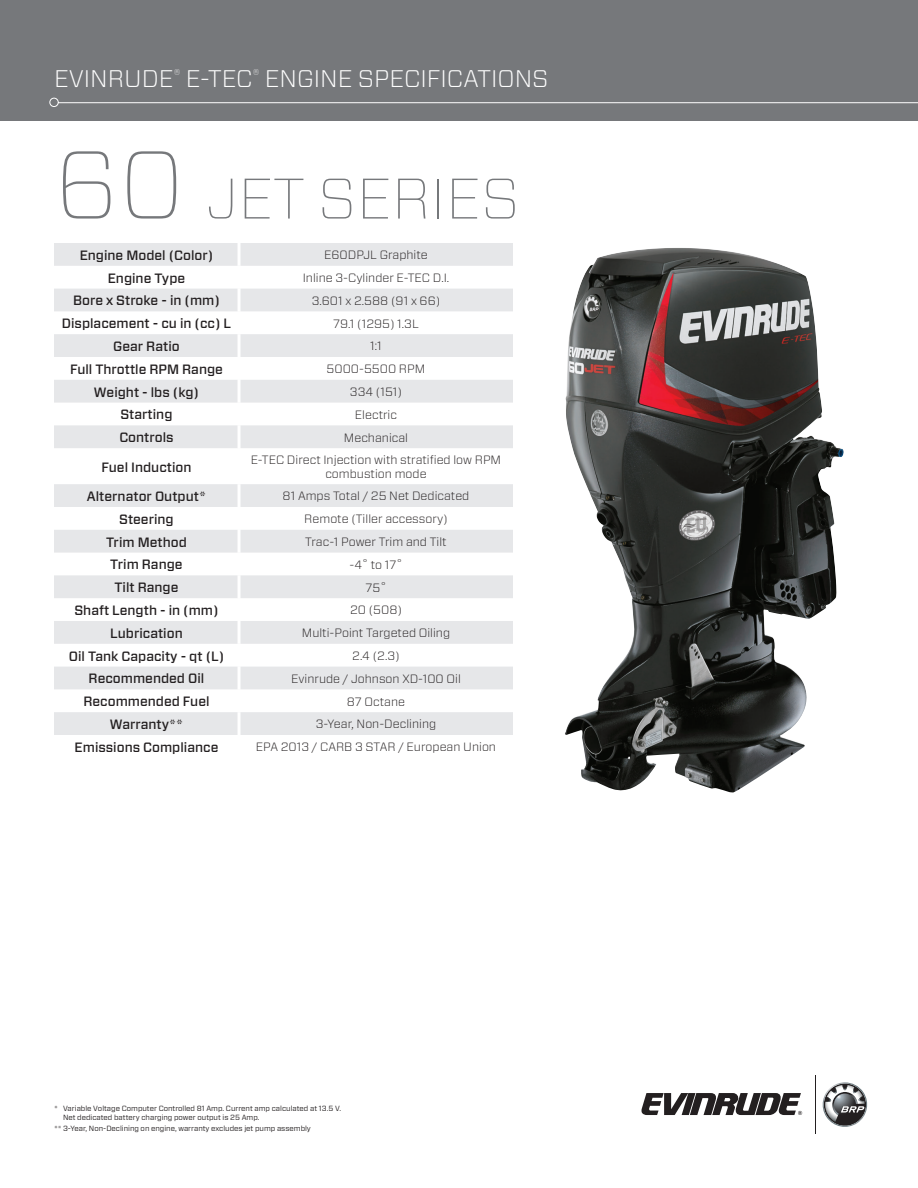
<style>
.page{position:relative;width:918px;height:1188px;background:#fff}
.page>*{position:absolute;margin:0;border:0;box-sizing:border-box;transform-origin:0 0}
.t1{font:100 57px "Forza";color:#76787b}
.t2{font:300 24px "Forza";color:#fff}
.t3{font:500 13.5px "Forza";color:#231f20}
.t4{font:300 12px/14.4px "Forza";color:#231f20;text-align:center}
.t5{font:7.5px/9px "Forza";color:#231f20}
.s1{font-size:96px}
</style>
<div class="page">
<svg style="left:822px;top:1082px;width:46px;height:45px"></svg>
<svg style="left:641px;top:1093px;width:161px;height:22px"></svg>
<hr style="left:815px;top:1075px;width:1px;height:59px;background:#231f20">
<div style="left:0;top:0;width:918px;height:122px;background:#76787b"></div>
<svg style="left:49px;top:97px;width:869px;height:10px"></svg>
<img style="left:565px;top:248px;width:244px;height:545px">
<svg style="left:54px;top:243px;width:459px;height:492px;fill:#ebebed"></svg>
<hr style="left:238px;top:243px;width:3px;height:23px;background:#fff">
<hr style="left:238px;top:266px;width:3px;height:23px;background:#fff">
<hr style="left:238px;top:289px;width:3px;height:22px;background:#fff">
<hr style="left:238px;top:311px;width:3px;height:23px;background:#fff">
<hr style="left:238px;top:334px;width:3px;height:23px;background:#fff">
<hr style="left:238px;top:357px;width:3px;height:23px;background:#fff">
<hr style="left:238px;top:380px;width:3px;height:23px;background:#fff">
<hr style="left:238px;top:403px;width:3px;height:22px;background:#fff">
<hr style="left:238px;top:425px;width:3px;height:23px;background:#fff">
<hr style="left:238px;top:448px;width:3px;height:36px;background:#fff">
<hr style="left:238px;top:484px;width:3px;height:23px;background:#fff">
<hr style="left:238px;top:507px;width:3px;height:23px;background:#fff">
<hr style="left:238px;top:530px;width:3px;height:23px;background:#fff">
<hr style="left:238px;top:553px;width:3px;height:22px;background:#fff">
<hr style="left:238px;top:575px;width:3px;height:23px;background:#fff">
<hr style="left:238px;top:598px;width:3px;height:23px;background:#fff">
<hr style="left:238px;top:621px;width:3px;height:23px;background:#fff">
<hr style="left:238px;top:644px;width:3px;height:23px;background:#fff">
<hr style="left:238px;top:667px;width:3px;height:22px;background:#fff">
<hr style="left:238px;top:689px;width:3px;height:23px;background:#fff">
<hr style="left:238px;top:712px;width:3px;height:23px;background:#fff">
<h2 class="t2" style="left:54px;top:62px;width:496px">EVINRUDE<sup>®</sup> E-TEC<sup>®</sup> ENGINE SPECIFICATIONS</h2>
<h1 class="t1" style="left:54px;top:159px;width:467px"><span class="s1">60</span> JET SERIES</h1>
<p class="t3" style="left:80px;top:246px;width:135px">Engine Model (Color)</p>
<p class="t4" style="left:324px;top:247px;width:105px">E60DPJL Graphite</p>
<p class="t3" style="left:108px;top:269px;width:79px">Engine Type</p>
<p class="t4" style="left:303px;top:270px;width:148px">Inline 3-Cylinder E-TEC D.I.</p>
<p class="t3" style="left:73px;top:292px;width:148px">Bore x Stroke - in (mm)</p>
<p class="t4" style="left:312px;top:293px;width:130px">3.601 x 2.588 (91 x 66)</p>
<p class="t3" style="left:62px;top:315px;width:171px">Displacement - cu in (cc) L</p>
<p class="t4" style="left:333px;top:316px;width:87px">79.1 (1295) 1.3L</p>
<p class="t3" style="left:113px;top:337px;width:68px">Gear Ratio</p>
<p class="t4" style="left:370px;top:339px;width:13px">1:1</p>
<p class="t3" style="left:70px;top:360px;width:154px">Full Throttle RPM Range</p>
<p class="t4" style="left:327px;top:361px;width:100px">5000-5500 RPM</p>
<p class="t3" style="left:94px;top:383px;width:107px">Weight - lbs (kg)</p>
<p class="t4" style="left:350px;top:384px;width:54px">334 (151)</p>
<p class="t3" style="left:120px;top:406px;width:54px">Starting</p>
<p class="t4" style="left:355px;top:407px;width:44px">Electric</p>
<p class="t3" style="left:119px;top:429px;width:56px">Controls</p>
<p class="t4" style="left:344px;top:430px;width:66px">Mechanical</p>
<p class="t3" style="left:101px;top:458px;width:92px">Fuel Induction</p>
<p class="t4" style="left:251px;top:452px;width:252px">E-TEC Direct Injection with stratified low RPM combustion mode</p>
<p class="t3" style="left:87px;top:487px;width:121px">Alternator Output*</p>
<p class="t4" style="left:283px;top:489px;width:188px">81 Amps Total / 25 Net Dedicated</p>
<p class="t3" style="left:119px;top:510px;width:56px">Steering</p>
<p class="t4" style="left:304px;top:511px;width:145px">Remote (Tiller accessory)</p>
<p class="t3" style="left:106px;top:533px;width:82px">Trim Method</p>
<p class="t4" style="left:305px;top:534px;width:143px">Trac-1 Power Trim and Tilt</p>
<p class="t3" style="left:110px;top:556px;width:74px">Trim Range</p>
<p class="t4" style="left:349px;top:557px;width:55px">-4˚ to 17˚</p>
<p class="t3" style="left:114px;top:579px;width:66px">Tilt Range</p>
<p class="t4" style="left:366px;top:580px;width:22px">75˚</p>
<p class="t3" style="left:74px;top:601px;width:146px">Shaft Length - in (mm)</p>
<p class="t4" style="left:350px;top:603px;width:53px">20 (508)</p>
<p class="t3" style="left:110px;top:624px;width:74px">Lubrication</p>
<p class="t4" style="left:302px;top:625px;width:150px">Multi-Point Targeted Oiling</p>
<p class="t3" style="left:69px;top:647px;width:157px">Oil Tank Capacity - qt (L)</p>
<p class="t4" style="left:352px;top:648px;width:49px">2.4 (2.3)</p>
<p class="t3" style="left:89px;top:670px;width:117px">Recommended Oil</p>
<p class="t4" style="left:291px;top:671px;width:171px">Evinrude / Johnson XD-100 Oil</p>
<p class="t3" style="left:83px;top:693px;width:128px">Recommended Fuel</p>
<p class="t4" style="left:347px;top:694px;width:60px">87 Octane</p>
<p class="t3" style="left:110px;top:715px;width:75px">Warranty**</p>
<p class="t4" style="left:316px;top:717px;width:122px">3-Year, Non-Declining</p>
<p class="t3" style="left:75px;top:738px;width:145px">Emissions Compliance</p>
<p class="t4" style="left:256px;top:739px;width:242px">EPA 2013 / CARB 3 STAR / European Union</p>
<p class="t5" style="left:63px;top:1103px;width:280px;text-indent:-9px">* Variable Voltage Computer Controlled 81 Amp. Current amp calculated at 13.5 V.<br>Net dedicated battery charging power output is 25 Amp.</p>
<p class="t5" style="left:54px;top:1123px;width:258px">** 3-Year, Non-Declining on engine, warranty excludes jet pump assembly</p>
</div>
